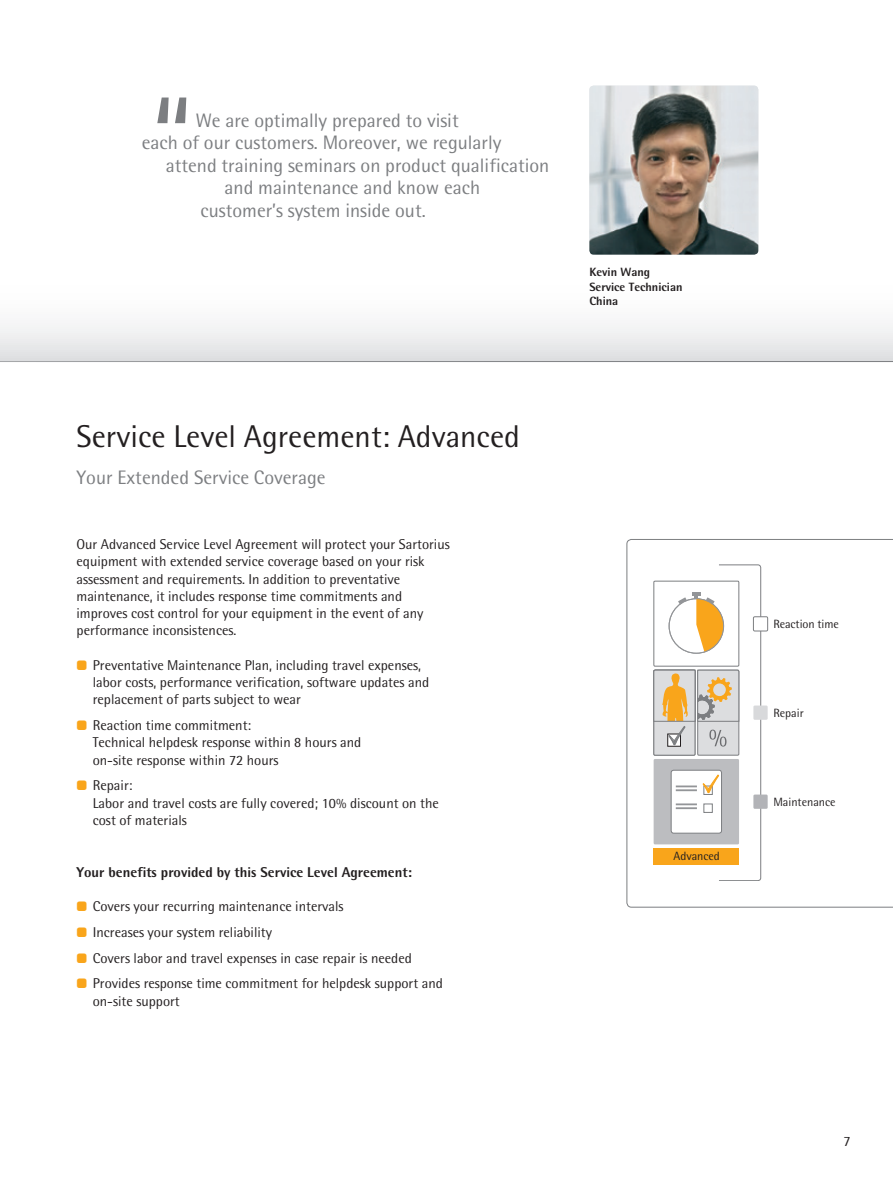
<style>
.page{position:relative;width:893px;height:1191px;background:#fff}
.page>*{position:absolute;margin:0;border:0;box-sizing:border-box;transform-origin:0 0}
.t1{font:119.4px "Sartorius Rotis Sans 2013";color:#7c7e81}
.t2{font:31.5px "Sartorius Rotis Sans 2013";color:#231f20}
.t3{font:19.5px "Sartorius Rotis Sans 2013";color:#7c7e81}
.t4{font:14.25px/17.2px "Sartorius Rotis Sans 2013";color:#231f20}
.t5{font:800 14.25px "Sartorius Rotis Sans 2013";color:#231f20}
.t6{font:12px "Sartorius Rotis Sans 2013";color:#231f20}
.t7{font:800 12px/14.2px "Sartorius Rotis Sans 2013";color:#231f20}
.t8{font:9.6px "Sartorius Rotis Sans 2013";color:#231f20}
.s1{color:#f9a51b}
</style>
<div class="page">
<svg style="left:0;top:85px;width:893px;height:276px"></svg>
<hr style="left:0;top:361px;width:893px;height:1px;background:#7c7e81">
<img style="left:589px;top:86px;width:169px;height:169px">
<svg style="left:626px;top:539px;width:267px;height:368px"></svg>
<svg style="left:776px;top:726px;width:16px;height:19px"></svg>
<svg style="left:819px;top:726px;width:16px;height:19px"></svg>
<svg style="left:626px;top:564px;width:135px;height:317px"></svg>
<svg style="left:810px;top:775px;width:15px;height:18px"></svg>
<h1 class="t1" style="left:151px;top:69px;width:44px">“</h1>
<h3 class="t3" style="left:196px;top:109px;width:265px">We are optimally prepared to visit</h3>
<h3 class="t3" style="left:142px;top:131px;width:361px">each of our customers. Moreover, we regularly</h3>
<h3 class="t3" style="left:166px;top:154px;width:385px">attend training seminars on product qualification</h3>
<h3 class="t3" style="left:225px;top:176px;width:257px">and maintenance and know each</h3>
<h3 class="t3" style="left:200px;top:199px;width:227px">customer’s system inside out.</h3>
<p class="t7" style="left:589px;top:265px;width:95px">Kevin Wang<br>Service Technician<br>China</p>
<h2 class="t2" style="left:77px;top:418px;width:445px">Service Level Agreement: Advanced</h2>
<h3 class="t3" style="left:77px;top:466px;width:251px">Your Extended Service Coverage</h3>
<p class="t4" style="left:77px;top:535px;width:375px">Our Advanced Service Level Agreement will protect your Sartorius equipment with extended service coverage based on your risk assessment and requirements. In addition to preventative maintenance, it includes response time commitments and improves cost control for your equipment in the event of any performance inconsistences.</p>
<p class="t4" style="left:93px;top:656px;width:338px;text-indent:-16px"><span class="s1">●</span> Preventative Maintenance Plan, including travel expenses, labor costs, performance verification, software updates and replacement of parts subject to wear</p>
<p class="t4" style="left:93px;top:716px;width:270px;text-indent:-16px"><span class="s1">●</span> Reaction time commitment:<br>Technical helpdesk response within 8 hours and on-site response within 72 hours</p>
<p class="t4" style="left:93px;top:777px;width:348px;text-indent:-16px"><span class="s1">●</span> Repair:<br>Labor and travel costs are fully covered; 10% discount on the cost of materials</p>
<p class="t8" style="left:94px;top:796px;width:35px">Wartung</p>
<p class="t5" style="left:77px;top:862px;width:337px">Your benefits provided by this Service Level Agreement:</p>
<p class="t4" style="left:77px;top:897px;width:269px"><span class="s1">●</span> Covers your recurring maintenance intervals</p>
<p class="t4" style="left:77px;top:923px;width:197px"><span class="s1">●</span> Increases your system reliability</p>
<p class="t4" style="left:77px;top:949px;width:337px"><span class="s1">●</span> Covers labor and travel expenses in case repair is needed</p>
<p class="t4" style="left:93px;top:975px;width:352px;text-indent:-16px"><span class="s1">●</span> Provides response time commitment for helpdesk support and on-site support</p>
<p class="t6" style="left:673px;top:849px;width:48px">Advanced</p>
<p class="t8" style="left:668px;top:850px;width:59px">Comprehensive</p>
<p class="t8" style="left:678px;top:850px;width:39px">Advanced</p>
<p class="t6" style="left:773px;top:617px;width:67px">Reaction time</p>
<p class="t8" style="left:773px;top:618px;width:52px">Reaktionszeit</p>
<p class="t6" style="left:773px;top:705px;width:32px">Repair</p>
<p class="t8" style="left:774px;top:707px;width:39px">Reparatur</p>
<p class="t6" style="left:773px;top:795px;width:64px">Maintenance</p>
<p class="t8" style="left:774px;top:796px;width:35px">Wartung</p>
<p class="t4" style="left:843px;top:1132px;width:9px">7</p>
</div>
